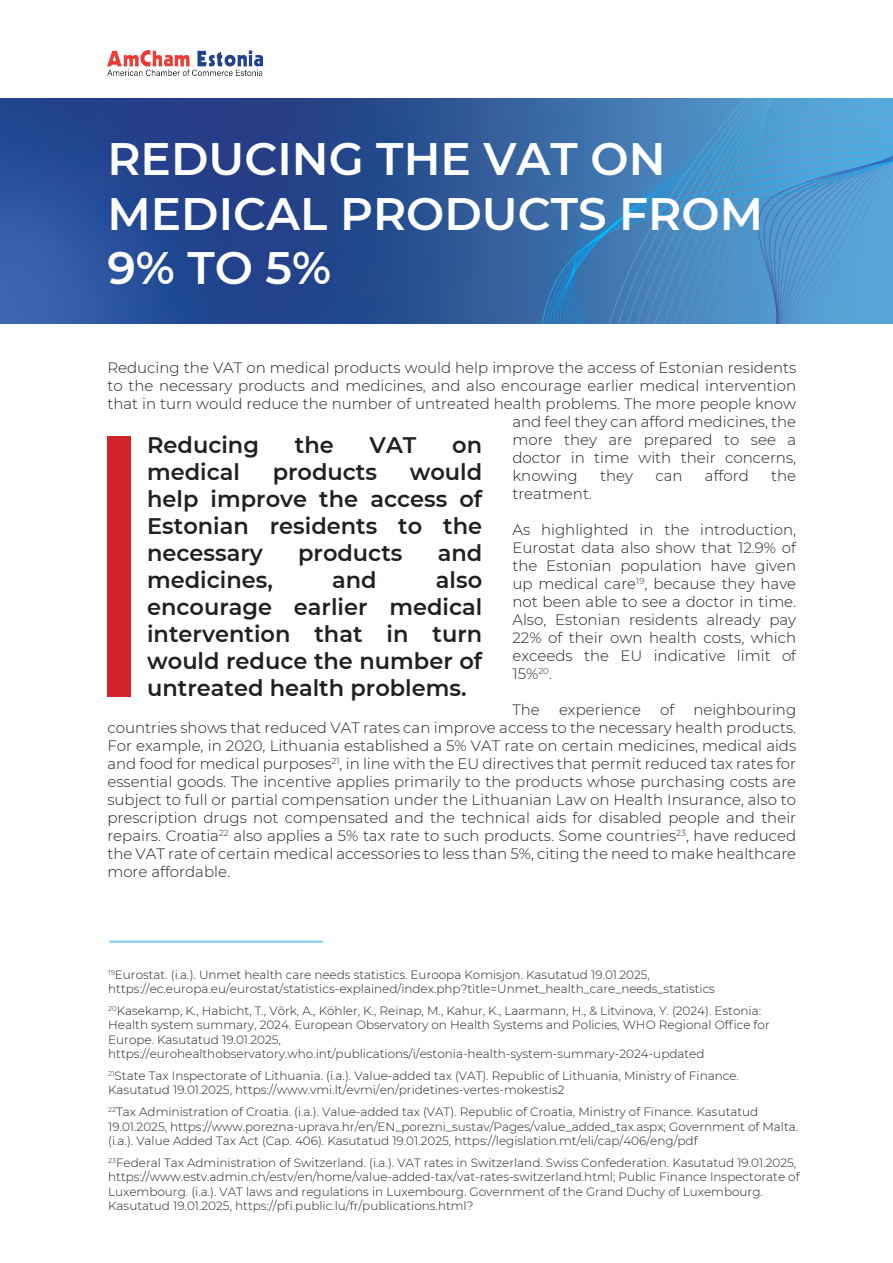
<style>
.page{position:relative;width:893px;height:1263px;background:#fff}
.page>*{position:absolute;margin:0;border:0;box-sizing:border-box;transform-origin:0 0}
.t1{font:600 45.45px/54.4px "Montserrat";color:#fff}
.t2{font:600 22.5px/27px "Montserrat";color:#231f20;text-align:justify}
.t3{font:300 15px/18px "Montserrat";color:#231f20;text-align:justify}
.t4{font:300 12px/14.4px "Montserrat";color:#231f20}
</style>
<div class="page">
<img style="left:107px;top:51px;width:155px;height:25px">
<svg style="left:0;top:99px;width:573px;height:224px;background:#294e94"></svg>
<svg style="left:574px;top:99px;width:24px;height:224px;background:#3974af"></svg>
<svg style="left:598px;top:99px;width:295px;height:224px;background:#4d92c9"></svg>
<hr style="left:109px;top:941px;width:214px;height:2px;background:#22a1db">
<div style="left:107px;top:436px;width:24px;height:260px;background:#d2222a"></div>
<h1 class="t1" style="left:107px;top:130px;width:657px">REDUCING THE VAT ON<br>MEDICAL PRODUCTS FROM<br>9% TO 5%</h1>
<p class="t3" style="left:107px;top:358px;width:690px">Reducing the VAT on medical products would help improve the access of Estonian residents</p>
<p class="t3" style="left:107px;top:376px;width:690px">to the necessary products and medicines, and also encourage earlier medical intervention</p>
<p class="t3" style="left:107px;top:394px;width:690px">that in turn would reduce the number of untreated health problems. The more people know</p>
<p class="t3" style="left:512px;top:412px;width:285px">and feel they can afford medicines, the</p>
<p class="t3" style="left:512px;top:430px;width:285px">more they are prepared to see a</p>
<p class="t3" style="left:512px;top:448px;width:285px">doctor in time with their concerns,</p>
<p class="t3" style="left:512px;top:466px;width:67px">knowing</p>
<p class="t3" style="left:600px;top:466px;width:34px">they</p>
<p class="t3" style="left:655px;top:466px;width:29px">can</p>
<p class="t3" style="left:705px;top:466px;width:45px">afford</p>
<p class="t3" style="left:771px;top:466px;width:27px">the</p>
<p class="t3" style="left:512px;top:484px;width:81px">treatment.</p>
<p class="t3" style="left:512px;top:520px;width:285px">As highlighted in the introduction, Eurostat data also show that 12.9% of the Estonian population have given up medical care<sup>19</sup>, because they have not been able to see a doctor in time.<br>Also, Estonian residents already pay 22% of their own health costs, which exceeds the EU indicative limit of 15%<sup>20</sup>.</p>
<p class="t3" style="left:512px;top:700px;width:29px">The</p>
<p class="t3" style="left:559px;top:700px;width:83px">experience</p>
<p class="t3" style="left:660px;top:700px;width:16px">of</p>
<h2 class="t2" style="left:147px;top:430px;width:113px">Reducing</h2>
<h2 class="t2" style="left:295px;top:430px;width:40px">the</h2>
<h2 class="t2" style="left:370px;top:430px;width:48px">VAT</h2>
<h2 class="t2" style="left:452px;top:430px;width:31px">on</h2>
<h2 class="t2" style="left:147px;top:457px;width:94px">medical</h2>
<h2 class="t2" style="left:273px;top:457px;width:106px">products</h2>
<h2 class="t2" style="left:147px;top:457px;width:337px;text-indent:263px">would help improve the access of Estonian residents to the necessary</h2>
<h2 class="t2" style="left:298px;top:538px;width:106px">products</h2>
<h2 class="t2" style="left:438px;top:538px;width:46px">and</h2>
<h2 class="t2" style="left:147px;top:565px;width:127px">medicines,</h2>
<h2 class="t2" style="left:332px;top:565px;width:46px">and</h2>
<h2 class="t2" style="left:147px;top:565px;width:337px;text-indent:289px">also encourage earlier medical intervention that in turn would reduce the number of untreated health problems.</h2>
<p class="t3" style="left:107px;top:700px;width:690px;text-indent:586px">neighbouring countries shows that reduced VAT rates can improve access to the necessary health products.<br>For example, in 2020, Lithuania established a 5% VAT rate on certain medicines, medical aids and food for medical purposes<sup>21</sup>, in line with the EU directives that permit reduced tax rates for essential goods. The incentive applies primarily to the products whose purchasing costs are subject to full or partial compensation under the Lithuanian Law on Health Insurance, also to prescription drugs not compensated and the technical aids for disabled people and their repairs. Croatia<sup>22</sup> also applies a 5% tax rate to such products. Some countries<sup>23</sup>, have reduced the VAT rate of certain medical accessories to less than 5%, citing the need to make healthcare more affordable.</p>
<p class="t4" style="left:108px;top:967px;width:608px"><sup>19</sup>Eurostat. (i.a.). Unmet health care needs statistics. Euroopa Komisjon. Kasutatud 19.01.2025, https://ec.europa.eu/eurostat/statistics-explained/index.php?title=Unmet_health_care_needs_statistics</p>
<p class="t4" style="left:108px;top:1003px;width:663px"><sup>20</sup>Kasekamp, K., Habicht, T., Võrk, A., Köhler, K., Reinap, M., Kahur, K., Laarmann, H., &amp; Litvinova, Y. (2024). Estonia:<br>Health system summary, 2024. European Observatory on Health Systems and Policies, WHO Regional Office for Europe. Kasutatud 19.01.2025, https://eurohealthobservatory.who.int/publications/i/estonia-health-system-summary-2024-updated</p>
<p class="t4" style="left:108px;top:1068px;width:632px"><sup>21</sup>State Tax Inspectorate of Lithuania. (i.a.). Value-added tax (VAT). Republic of Lithuania, Ministry of Finance.<br>Kasutatud 19.01.2025, https://www.vmi.lt/evmi/en/pridetines-vertes-mokestis2</p>
<p class="t4" style="left:108px;top:1104px;width:691px"><sup>22</sup>Tax Administration of Croatia. (i.a.). Value-added tax (VAT). Republic of Croatia, Ministry of Finance. Kasutatud<br>19.01.2025, https://www.porezna-uprava.hr/en/EN_porezni_sustav/Pages/value_added_tax.aspx; Government of Malta. (i.a.). Value Added Tax Act (Cap. 406). Kasutatud 19.01.2025, https://legislation.mt/eli/cap/406/eng/pdf</p>
<p class="t4" style="left:108px;top:1155px;width:693px"><sup>23</sup>Federal Tax Administration of Switzerland. (i.a.). VAT rates in Switzerland. Swiss Confederation. Kasutatud 19.01.2025, https://www.estv.admin.ch/estv/en/home/value-added-tax/vat-rates-switzerland.html; Public Finance Inspectorate of Luxembourg. (i.a.). VAT laws and regulations in Luxembourg. Government of the Grand Duchy of Luxembourg.<br>Kasutatud 19.01.2025, https://pfi.public.lu/fr/publications.html?</p>
</div>
